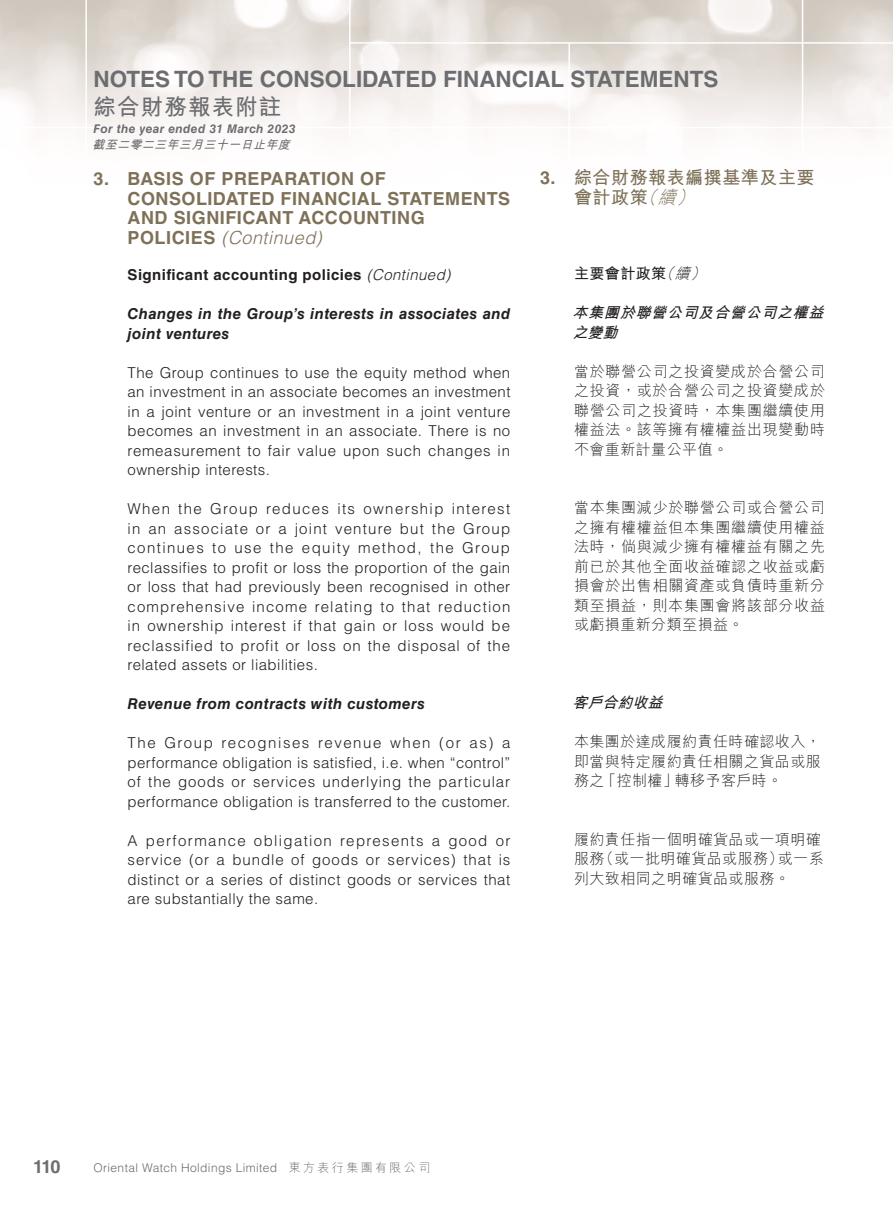
<style>
.page{position:relative;width:893px;height:1212px;background:#fff}
.page>*{position:absolute;margin:0;border:0;box-sizing:border-box;transform-origin:0 0}
.t1{font:700 22.5px "Helvetica LT Std";color:#6c6d70}
.t2{font:700 22.5px "M Hei HK";letter-spacing:.05em;color:#6c6d70}
._01_Heading_1{font:700 18px/19.5px "Helvetica LT Std";letter-spacing:.025em;color:#7e7158}
._01_Heading_1_C{font:700 18px/19.5px "M Hei HK";letter-spacing:.03em;color:#7e7158}
.t3{font:700 18px "Helvetica LT Std";color:#6c6d70}
._00_E_Body_text{font:300 15px/19.5px "Helvetica LT Std";letter-spacing:.03em;color:#231f20;text-align:justify}
._00_Body_text_C{font:300 15px/19.5px "M Hei HK";letter-spacing:.03em;color:#231f20;text-align:justify}
._03_Heading_3{font:italic 700 15px/19.5px "Helvetica LT Std";letter-spacing:.03em;color:#231f20}
._02_Heading_2{font:700 15px "Helvetica LT Std";letter-spacing:.03em;color:#231f20}
._03_Heading_3_C{font:italic 700 15px/19.5px "M Hei HK";color:#231f20}
._02_Heading_2_C{font:700 15px "M Hei HK";letter-spacing:.03em;color:#231f20}
.t4{font:300 12px "Helvetica LT Std";letter-spacing:.03em;color:#6c6d70}
.t5{font:italic 700 12px "Helvetica LT Std";letter-spacing:.03em;color:#6c6d70}
.t6{font:italic 700 12px "M Hei HK";color:#6c6d70}
.s1{font-weight:300;font-style:italic}
.s2{font-family:"Helvetica LT Std"}
.s3{font-family:"M Hei HK"}
</style>
<div class="page">
<h1 class="t1" style="left:94px;top:65px;width:627px">NOTES TO THE CONSOLIDATED FINANCIAL STATEMENTS</h1>
<h1 class="t2" style="left:94px;top:91px;width:189px">綜合財務報表附註</h1>
<p class="t5" style="left:94px;top:121px;width:203px">For the year ended 31 March 2023</p>
<p class="t6" style="left:92px;top:136px;width:203px">截至二零二三年三月三十一日止年度</p>
<p class="_01_Heading_1" style="left:128px;top:169px;width:384px;text-indent:-34px">3. BASIS OF PREPARATION OF<br>CONSOLIDATED FINANCIAL STATEMENTS<br>AND SIGNIFICANT ACCOUNTING<br>POLICIES <span class="s1">(Continued)</span></p>
<p class="_02_Heading_2" style="left:128px;top:266px;width:324px">Significant accounting policies <span class="s1">(Continued)</span></p>
<p class="_03_Heading_3" style="left:128px;top:304px;width:384px">Changes in the Group’s interests in associates and joint ventures</p>
<p class="_00_E_Body_text" style="left:128px;top:362px;width:384px">The Group continues to use the equity method when an investment in an associate becomes an investment in a joint venture or an investment in a joint venture becomes an investment in an associate. There is no remeasurement to fair value upon such changes in ownership interests.</p>
<p class="_00_E_Body_text" style="left:128px;top:499px;width:384px">When the Group reduces its ownership interest in an associate or a joint venture but the Group continues to use the equity method, the Group reclassifies to profit or loss the proportion of the gain or loss that had previously been recognised in other comprehensive income relating to that reduction in ownership interest if that gain or loss would be reclassified to profit or loss on the disposal of the related assets or liabilities.</p>
<p class="_03_Heading_3" style="left:128px;top:694px;width:298px">Revenue from contracts with customers</p>
<p class="_00_E_Body_text" style="left:128px;top:733px;width:384px">The Group recognises revenue when (or as) a performance obligation is satisfied, i.e. when “control” of the goods or services underlying the particular performance obligation is transferred to the customer.</p>
<p class="_00_E_Body_text" style="left:128px;top:830px;width:384px">A performance obligation represents a good or service (or a bundle of goods or services) that is distinct or a series of distinct goods or services that are substantially the same.</p>
<p class="_01_Heading_1_C" style="left:574px;top:166px;width:242px;text-indent:-34px"><span class="s2">3.</span> 綜合財務報表編撰基準及主要會計政策<span class="s1">（續）</span></p>
<p class="_02_Heading_2_C" style="left:574px;top:263px;width:137px">主要會計政策<span class="s1">（續）</span></p>
<p class="_03_Heading_3_C" style="left:572px;top:302px;width:257px">本集團於聯營公司及合營公司之權益之變動</p>
<p class="_00_Body_text_C" style="left:574px;top:361px;width:252px">當於聯營公司之投資變成於合營公司之投資，或於合營公司之投資變成於聯營公司之投資時，本集團繼續使用權益法。該等擁有權權益出現變動時不會重新計量公平值。</p>
<p class="_00_Body_text_C" style="left:574px;top:498px;width:252px">當本集團減少於聯營公司或合營公司之擁有權權益但本集團繼續使用權益法時，倘與減少擁有權權益有關之先前已於其他全面收益確認之收益或虧損會於出售相關資產或負債時重新分類至損益，則本集團會將該部分收益或虧損重新分類至損益。</p>
<p class="_03_Heading_3_C" style="left:572px;top:692px;width:97px">客戶合約收益</p>
<p class="_00_Body_text_C" style="left:574px;top:732px;width:248px">本集團於達成履約責任時確認收入，</p>
<p class="_00_Body_text_C" style="left:574px;top:751px;width:248px">即當與特定履約責任相關之貨品或服</p>
<p class="_00_Body_text_C" style="left:574px;top:771px;width:210px">務之「控制權」轉移予客戶時。</p>
<p class="_00_Body_text_C" style="left:574px;top:829px;width:248px">履約責任指一個明確貨品或一項明確</p>
<p class="_00_Body_text_C" style="left:574px;top:849px;width:251px">服務（或一批明確貨品或服務）或一系</p>
<p class="_00_Body_text_C" style="left:574px;top:868px;width:217px">列大致相同之明確貨品或服務。</p>
<p class="t3" style="left:33px;top:1156px;width:29px">110</p>
<p class="t4" style="left:94px;top:1160px;width:338px">Oriental Watch Holdings Limited <span class="s3">東方表行集團有限公司</span></p>
</div>
